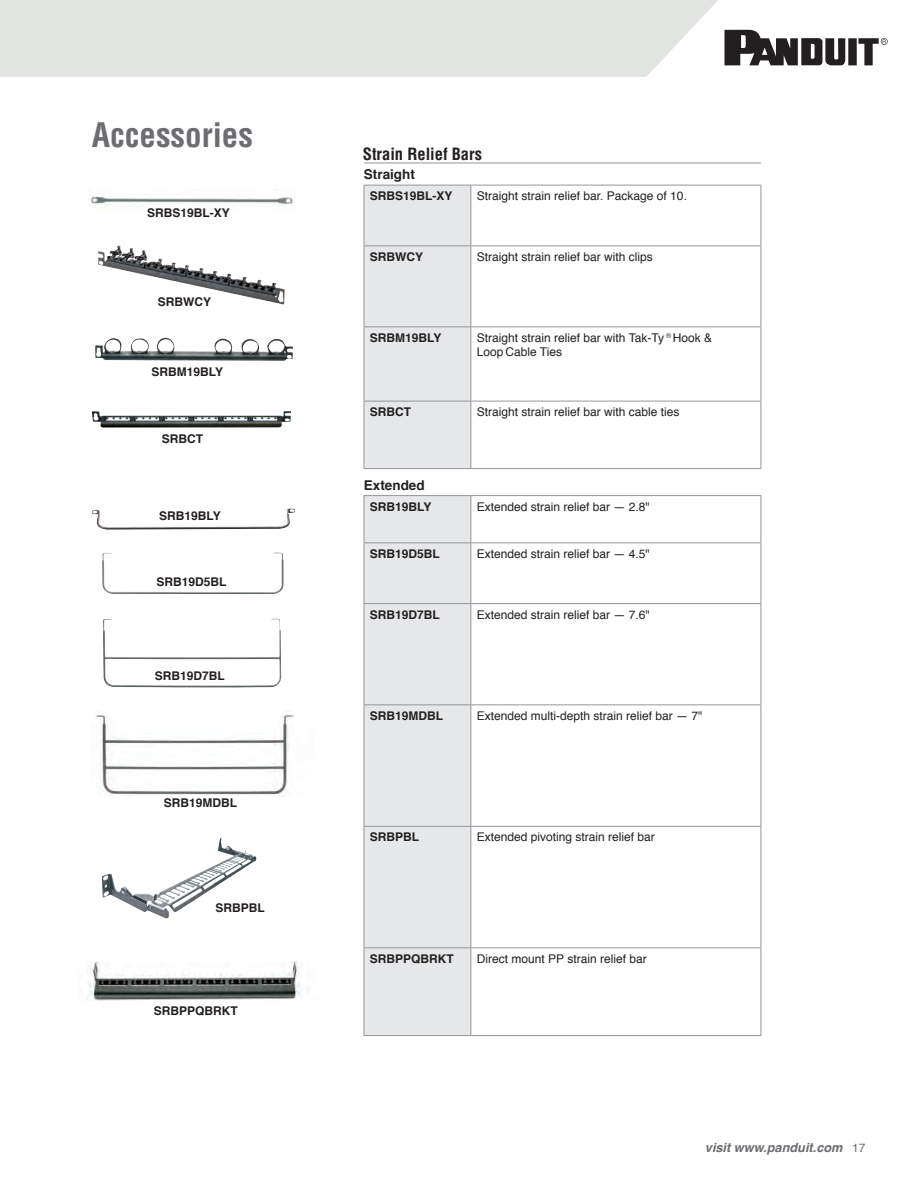
<style>
.page{position:relative;width:918px;height:1188px;background:#fff}
.page>*{position:absolute;margin:0;border:0;box-sizing:border-box;transform-origin:0 0}
.t1{font:700 condensed 33px "Helvetica";color:#6c6d70}
.t2{font:700 condensed 16.5px "Helvetica";color:#231f20}
.t3{font:700 13.5px "Helvetica";color:#231f20}
.t4{font:italic 700 12.75px "Helvetica";color:#6c6d70}
.t5{font:12px/14.4px "Helvetica";color:#231f20}
.t6{font:700 12px "Helvetica";color:#231f20}
.t7{font:12px "Helvetica";color:#6c6d70}
</style>
<div class="page">
<div style="left:0;top:0;width:918px;height:77px;background:#e2e4e2"></div>
<svg style="left:647px;top:0;width:271px;height:77px;background:#d7d7d6"></svg>
<div style="left:364px;top:186px;width:107px;height:849px;background:#e6e7e9"></div>
<hr style="left:364px;top:185px;width:107px;height:1px;background:#939598">
<hr style="left:364px;top:185px;width:1px;height:60px;background:#939598">
<hr style="left:471px;top:185px;width:290px;height:1px;background:#939598">
<hr style="left:471px;top:185px;width:1px;height:60px;background:#939598">
<hr style="left:761px;top:185px;width:1px;height:60px;background:#939598">
<hr style="left:364px;top:245px;width:107px;height:1px;background:#939598">
<hr style="left:364px;top:246px;width:1px;height:80px;background:#939598">
<hr style="left:471px;top:245px;width:290px;height:1px;background:#939598">
<hr style="left:471px;top:246px;width:1px;height:80px;background:#939598">
<hr style="left:761px;top:246px;width:1px;height:80px;background:#939598">
<hr style="left:364px;top:326px;width:107px;height:1px;background:#939598">
<hr style="left:364px;top:327px;width:1px;height:74px;background:#939598">
<hr style="left:471px;top:326px;width:290px;height:1px;background:#939598">
<hr style="left:471px;top:327px;width:1px;height:74px;background:#939598">
<hr style="left:761px;top:327px;width:1px;height:74px;background:#939598">
<hr style="left:364px;top:401px;width:107px;height:1px;background:#939598">
<hr style="left:364px;top:401px;width:1px;height:67px;background:#939598">
<hr style="left:471px;top:401px;width:290px;height:1px;background:#939598">
<hr style="left:471px;top:401px;width:1px;height:67px;background:#939598">
<hr style="left:761px;top:401px;width:1px;height:67px;background:#939598">
<hr style="left:364px;top:468px;width:107px;height:1px;background:#939598">
<hr style="left:471px;top:468px;width:290px;height:1px;background:#939598">
<hr style="left:364px;top:495px;width:107px;height:1px;background:#939598">
<hr style="left:364px;top:496px;width:1px;height:46px;background:#939598">
<hr style="left:471px;top:495px;width:290px;height:1px;background:#939598">
<hr style="left:471px;top:496px;width:1px;height:46px;background:#939598">
<hr style="left:761px;top:496px;width:1px;height:46px;background:#939598">
<hr style="left:364px;top:542px;width:107px;height:1px;background:#939598">
<hr style="left:364px;top:543px;width:1px;height:60px;background:#939598">
<hr style="left:471px;top:542px;width:290px;height:1px;background:#939598">
<hr style="left:471px;top:543px;width:1px;height:60px;background:#939598">
<hr style="left:761px;top:543px;width:1px;height:60px;background:#939598">
<hr style="left:364px;top:603px;width:107px;height:1px;background:#939598">
<hr style="left:364px;top:604px;width:1px;height:100px;background:#939598">
<hr style="left:471px;top:603px;width:290px;height:1px;background:#939598">
<hr style="left:471px;top:604px;width:1px;height:100px;background:#939598">
<hr style="left:761px;top:604px;width:1px;height:100px;background:#939598">
<hr style="left:364px;top:704px;width:107px;height:1px;background:#939598">
<hr style="left:364px;top:705px;width:1px;height:121px;background:#939598">
<hr style="left:471px;top:704px;width:290px;height:1px;background:#939598">
<hr style="left:471px;top:705px;width:1px;height:121px;background:#939598">
<hr style="left:761px;top:705px;width:1px;height:121px;background:#939598">
<hr style="left:364px;top:826px;width:107px;height:1px;background:#939598">
<hr style="left:364px;top:827px;width:1px;height:120px;background:#939598">
<hr style="left:471px;top:826px;width:290px;height:1px;background:#939598">
<hr style="left:471px;top:827px;width:1px;height:120px;background:#939598">
<hr style="left:761px;top:827px;width:1px;height:120px;background:#939598">
<hr style="left:364px;top:947px;width:107px;height:1px;background:#939598">
<hr style="left:364px;top:948px;width:1px;height:87px;background:#939598">
<hr style="left:471px;top:947px;width:290px;height:1px;background:#939598">
<hr style="left:471px;top:948px;width:1px;height:87px;background:#939598">
<hr style="left:761px;top:948px;width:1px;height:87px;background:#939598">
<hr style="left:364px;top:1035px;width:107px;height:1px;background:#939598">
<hr style="left:471px;top:1035px;width:290px;height:1px;background:#939598">
<hr style="left:364px;top:163px;width:107px;height:1px;background:#939598">
<hr style="left:471px;top:163px;width:290px;height:1px;background:#939598">
<img style="left:92px;top:411px;width:199px;height:17px">
<img style="left:95px;top:338px;width:198px;height:23px">
<img style="left:102px;top:553px;width:182px;height:41px">
<img style="left:92px;top:508px;width:203px;height:22px">
<img style="left:96px;top:714px;width:198px;height:83px">
<img style="left:87px;top:962px;width:221px;height:39px">
<img style="left:102px;top:838px;width:155px;height:80px">
<img style="left:103px;top:619px;width:178px;height:68px">
<img style="left:98px;top:245px;width:187px;height:60px">
<img style="left:90px;top:196px;width:205px;height:14px">
<p class="t1" style="left:92px;top:115px;width:163px">Accessories</p>
<p class="t6" style="left:147px;top:203px;width:84px">SRBS19BL-XY</p>
<p class="t6" style="left:158px;top:292px;width:55px">SRBWCY</p>
<p class="t6" style="left:152px;top:362px;width:73px">SRBM19BLY</p>
<p class="t6" style="left:162px;top:429px;width:43px">SRBCT</p>
<p class="t6" style="left:159px;top:506px;width:63px">SRB19BLY</p>
<p class="t6" style="left:157px;top:572px;width:72px">SRB19D5BL</p>
<p class="t6" style="left:155px;top:666px;width:72px">SRB19D7BL</p>
<p class="t6" style="left:164px;top:793px;width:75px">SRB19MDBL</p>
<p class="t6" style="left:216px;top:898px;width:51px">SRBPBL</p>
<p class="t6" style="left:154px;top:1001px;width:86px">SRBPPQBRKT</p>
<p class="t2" style="left:363px;top:143px;width:121px">Strain Relief Bars</p>
<p class="t3" style="left:364px;top:163px;width:53px">Straight</p>
<p class="t6" style="left:370px;top:186px;width:84px">SRBS19BL-XY</p>
<p class="t5" style="left:477px;top:189px;width:212px">Straight strain relief bar. Package of 10.</p>
<p class="t6" style="left:370px;top:247px;width:55px">SRBWCY</p>
<p class="t5" style="left:477px;top:250px;width:178px">Straight strain relief bar with clips</p>
<p class="t6" style="left:370px;top:328px;width:73px">SRBM19BLY</p>
<p class="t5" style="left:477px;top:331px;width:237px">Straight strain relief bar with Tak-Ty <sup>®</sup> Hook &amp;<br>Loop Cable Ties</p>
<p class="t6" style="left:370px;top:402px;width:43px">SRBCT</p>
<p class="t5" style="left:477px;top:405px;width:204px">Straight strain relief bar with cable ties</p>
<p class="t3" style="left:364px;top:474px;width:62px">Extended</p>
<p class="t6" style="left:370px;top:497px;width:63px">SRB19BLY</p>
<p class="t5" style="left:477px;top:500px;width:175px">Extended strain relief bar — 2.8"</p>
<p class="t6" style="left:370px;top:544px;width:72px">SRB19D5BL</p>
<p class="t5" style="left:477px;top:547px;width:175px">Extended strain relief bar — 4.5"</p>
<p class="t6" style="left:370px;top:605px;width:72px">SRB19D7BL</p>
<p class="t5" style="left:477px;top:608px;width:175px">Extended strain relief bar — 7.6"</p>
<p class="t6" style="left:370px;top:706px;width:75px">SRB19MDBL</p>
<p class="t5" style="left:477px;top:709px;width:227px">Extended multi-depth strain relief bar — 7"</p>
<p class="t6" style="left:370px;top:827px;width:51px">SRBPBL</p>
<p class="t5" style="left:477px;top:830px;width:180px">Extended pivoting strain relief bar</p>
<p class="t6" style="left:370px;top:949px;width:85px">SRBPPQBRKT</p>
<p class="t5" style="left:477px;top:952px;width:171px">Direct mount PP strain relief bar</p>
<p class="t4" style="left:705px;top:1137px;width:139px">visit www.panduit.com</p>
<p class="t7" style="left:852px;top:1138px;width:15px">17</p>
</div>
